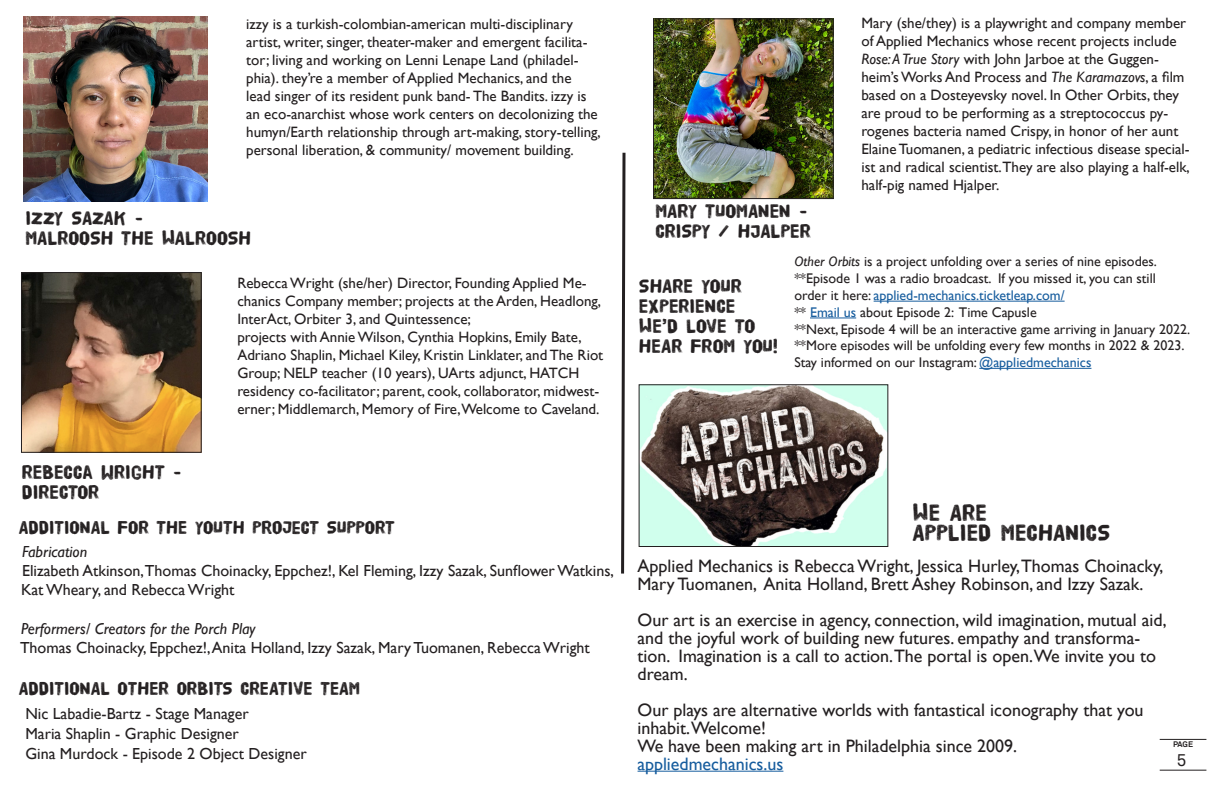
<style>
.page{position:relative;width:1224px;height:792px;background:#fff}
.page>*{position:absolute;margin:0;border:0;box-sizing:border-box;transform-origin:0 0}
.t1{font:24px "HVD Poster";color:#231f20}
.t2{font:20px/20px "HVD Poster";color:#231f20}
.t3{font:19px "HVD Poster";color:#231f20}
.t4{font:18px/18px "Gill Sans";color:#231f20}
.t5{font:18px "Gill Sans";color:#175d9e}
.t6{font:17px "Akkurat Pro";color:#231f20}
.t7{font:16px/19.2px "Gill Sans";color:#231f20}
.t8{font:italic 16px "Gill Sans";color:#231f20}
.t9{font:15px/18px "Gill Sans";color:#231f20}
.t10{font:14px "Gill Sans";color:#231f20}
.t11{font:14px "Gill Sans";color:#175d9e}
.t12{font:700 8px "Akkurat Pro";color:#231f20}
.s1{font-style:italic}
.s2{color:#231f20}
.s3{color:#175d9e}
</style>
<div class="page">
<hr style="left:1160px;top:739px;width:46px;height:1px;background:#231f20">
<hr style="left:1160px;top:770px;width:46px;height:1px;background:#231f20">
<img style="left:641px;top:387px;width:245px;height:158px">
<div style="left:639px;top:385px;width:249px;height:162px;border:1px solid #231f20"></div>
<hr style="left:638px;top:771px;width:145px;height:1px;background:#175d9e">
<hr style="left:874px;top:301px;width:191px;height:1px;background:#175d9e">
<hr style="left:810px;top:318px;width:46px;height:1px;background:#175d9e">
<hr style="left:979px;top:368px;width:112px;height:1px;background:#175d9e">
<svg style="left:621px;top:152px;width:5px;height:422px"></svg>
<img style="left:23px;top:274px;width:176px;height:176px">
<div style="left:21px;top:272px;width:180px;height:180px;border:1px solid #231f20"></div>
<img style="left:655px;top:21px;width:176px;height:176px">
<div style="left:653px;top:19px;width:180px;height:180px;border:1px solid #231f20"></div>
<img style="left:23px;top:16px;width:184px;height:186px">
<p class="t9" style="left:246px;top:15px;width:356px">izzy is a turkish-colombian-american multi-disciplinary artist, writer, singer, theater-maker and emergent facilita&shy;tor; living and working on Lenni Lenape Land (philadel&shy;phia). they’re a member of Applied Mechanics, and the<br>lead singer of its resident punk band- The Bandits. izzy is an eco-anarchist whose work centers on decolonizing the humyn/Earth relationship through art-making, story-telling, personal liberation, &amp; community/ movement building.</p>
<p class="t2" style="left:25px;top:208px;width:119px">IZZY SAZAK -</p>
<p class="t2" style="left:25px;top:228px;width:227px">MALROOSH THE WALROOSH</p>
<p class="t2" style="left:22px;top:462px;width:161px">REBECCA WRIGHT -</p>
<p class="t2" style="left:22px;top:482px;width:79px">DIRECTOR</p>
<p class="t9" style="left:237px;top:274px;width:365px">Rebecca Wright (she/her) Director, Founding Applied Me&shy;chanics Company member; projects at the Arden, Headlong,<br>InterAct, Orbiter 3, and Quintessence;</p>
<p class="t9" style="left:237px;top:328px;width:367px">projects with Annie Wilson, Cynthia Hopkins, Emily Bate, Adriano Shaplin, Michael Kiley, Kristin Linklater, and The Riot Group; NELP teacher (10 years), UArts adjunct, HATCH residency co-facilitator; parent, cook, collaborator, midwest&shy;erner; Middlemarch, Memory of Fire,Welcome to Caveland.</p>
<p class="t3" style="left:19px;top:519px;width:378px">ADDITIONAL FOR THE YOUTH PROJECT SUPPORT</p>
<p class="t8" style="left:22px;top:542px;width:67px">Fabrication</p>
<p class="t7" style="left:21px;top:561px;width:595px">Elizabeth Atkinson,Thomas Choinacky, Eppchez!, Kel Fleming, Izzy Sazak, Sunflower Watkins,<br>Kat Wheary, and Rebecca Wright</p>
<p class="t8" style="left:21px;top:619px;width:236px">Performers/ Creators for the Porch Play</p>
<p class="t7" style="left:20px;top:638px;width:571px">Thomas Choinacky, Eppchez!, Anita Holland, Izzy Sazak, Mary Tuomanen, Rebecca Wright</p>
<p class="t3" style="left:19px;top:680px;width:343px">ADDITIONAL OTHER ORBITS CREATIVE TEAM</p>
<p class="t7" style="left:25px;top:704px;width:225px">Nic Labadie-Bartz - Stage Manager</p>
<p class="t7" style="left:25px;top:724px;width:215px">Maria Shaplin - Graphic Designer</p>
<p class="t7" style="left:25px;top:744px;width:283px">Gina Murdock - Episode 2 Object Designer</p>
<p class="t2" style="left:655px;top:201px;width:154px">MARY TUOMANEN -</p>
<p class="t2" style="left:655px;top:221px;width:157px">CRISPY / HJALPER</p>
<p class="t9" style="left:861px;top:14px;width:330px">Mary (she/they) is a playwright and company member of Applied Mechanics whose recent projects include <span class="s1">Rose: A True Story</span> with John Jarboe at the Guggen&shy;heim’s Works And Process and <span class="s1">The Karamazovs</span>, a film based on a Dosteyevsky novel. In Other Orbits, they are proud to be performing as a streptococcus py&shy;rogenes bacteria named Crispy, in honor of her aunt Elaine Tuomanen, a pediatric infectious disease special&shy;ist and radical scientist.They are also playing a half-elk, half-pig named Hjalper.</p>
<p class="t2" style="left:639px;top:276px;width:104px">SHARE YOUR</p>
<p class="t2" style="left:639px;top:296px;width:98px">EXPERIENCE</p>
<p class="t2" style="left:639px;top:316px;width:141px">WE’D LOVE TO<br>HEAR FROM YOU!</p>
<p class="t10" style="left:794px;top:254px;width:364px"><span class="s1">Other Orbits</span> is a project unfolding over a series of nine episodes.</p>
<p class="t10" style="left:794px;top:270px;width:363px">**Episode 1 was a radio broadcast. If you missed it, you can still</p>
<p class="t11" style="left:794px;top:287px;width:272px"><span class="s2">order it here:</span> applied-mechanics.ticketleap.com/</p>
<p class="t10" style="left:794px;top:304px;width:244px">** <span class="s3">Email us</span> about Episode 2: Time Capusle</p>
<p class="t10" style="left:794px;top:321px;width:397px">**Next, Episode 4 will be an interactive game arriving in January 2022.</p>
<p class="t10" style="left:794px;top:338px;width:392px">**More episodes will be unfolding every few months in 2022 &amp; 2023.</p>
<p class="t10" style="left:794px;top:354px;width:299px">Stay informed on our Instagram: <span class="s3">@appliedmechanics</span></p>
<p class="t1" style="left:913px;top:502px;width:76px">WE ARE</p>
<p class="t1" style="left:913px;top:522px;width:199px">APPLIED MECHANICS</p>
<p class="t4" style="left:638px;top:557px;width:528px">Applied Mechanics is Rebecca Wright, Jessica Hurley,Thomas Choinacky,<br>Mary Tuomanen, Anita Holland, Brett Ashey Robinson, and Izzy Sazak.</p>
<p class="t4" style="left:638px;top:611px;width:531px">Our art is an exercise in agency, connection, wild imagination, mutual aid, and the joyful work of building new futures. empathy and transforma&shy;tion. Imagination is a call to action.The portal is open.We invite you to dream.</p>
<p class="t4" style="left:638px;top:701px;width:508px">Our plays are alternative worlds with fantastical iconography that you inhabit.Welcome!</p>
<p class="t4" style="left:638px;top:737px;width:381px">We have been making art in Philadelphia since 2009.</p>
<p class="t5" style="left:638px;top:753px;width:147px">appliedmechanics.us</p>
<p class="t12" style="left:1173px;top:740px;width:22px">PAGE</p>
<p class="t6" style="left:1177px;top:750px;width:11px">5</p>
</div>
